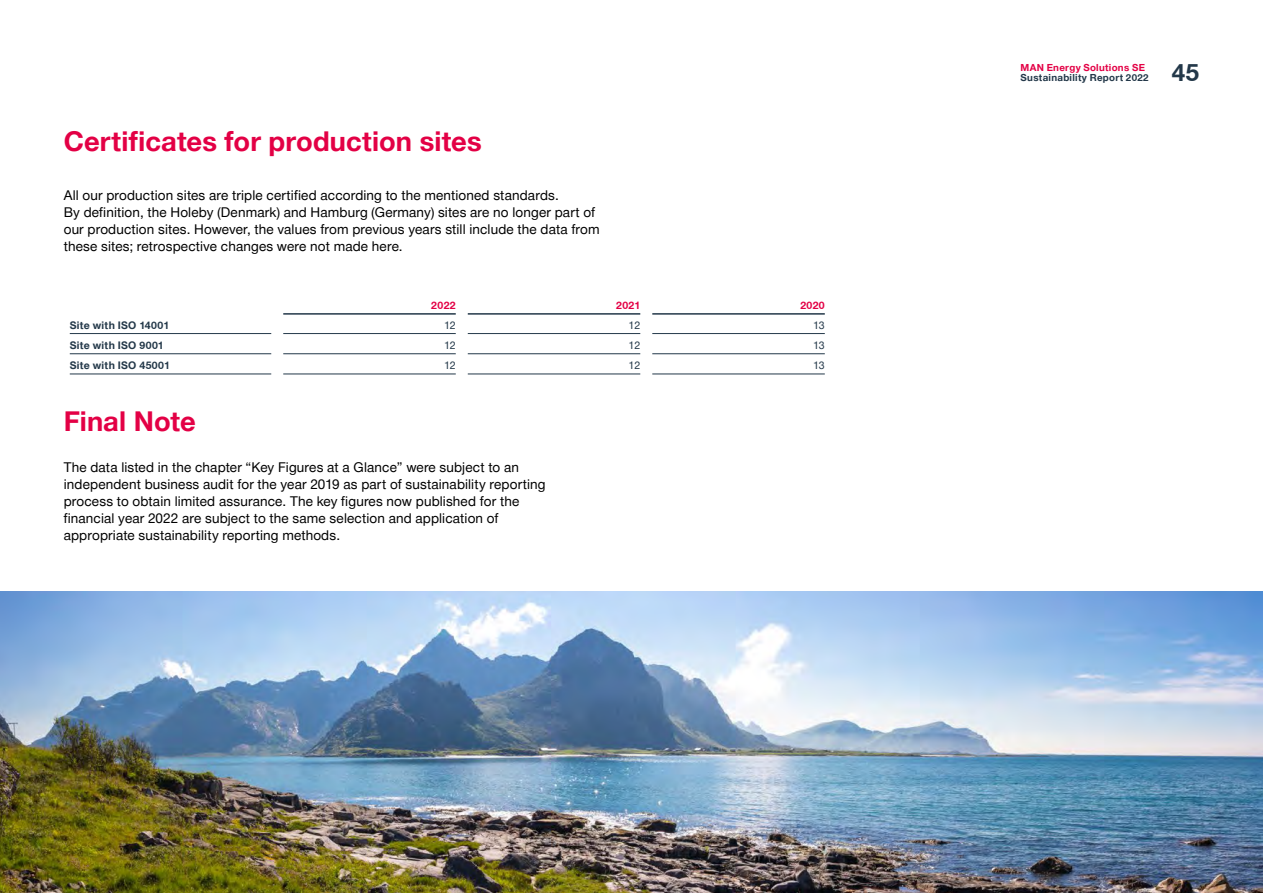
<style>
.page{position:relative;width:1263px;height:893px;background:#fff}
.page>*{position:absolute;margin:0;border:0;box-sizing:border-box;transform-origin:0 0}
.t1{font:700 27.3px "Man Global";letter-spacing:.005em;color:#e30045}
.t2{font:700 24px "Man Global";color:#233849}
.t3{font:13.5px/17px "Man Global";letter-spacing:.01em;color:#000}
.t4{font:700 10.5px "Man Global";letter-spacing:.025em;color:#233849}
.t5{font:10.5px "Man Global";color:#233849}
.t6{font:700 10.5px "Man Global";letter-spacing:.035em;color:#e30045}
.t7{font:700 9.75px "Man Global";letter-spacing:.03em;color:#233849}
.t8{font:700 9.75px "Man Global";letter-spacing:.03em;color:#e30045}
</style>
<div class="page">
<hr style="left:283px;top:313px;width:173px;height:2px;background:#233849">
<hr style="left:468px;top:313px;width:172px;height:2px;background:#233849">
<hr style="left:652px;top:313px;width:173px;height:2px;background:#233849">
<hr style="left:70px;top:333px;width:201px;height:1px;background:#233849">
<hr style="left:283px;top:333px;width:173px;height:1px;background:#233849">
<hr style="left:468px;top:333px;width:172px;height:1px;background:#233849">
<hr style="left:652px;top:333px;width:173px;height:1px;background:#233849">
<hr style="left:70px;top:353px;width:201px;height:1px;background:#233849">
<hr style="left:283px;top:353px;width:173px;height:1px;background:#233849">
<hr style="left:468px;top:353px;width:172px;height:1px;background:#233849">
<hr style="left:652px;top:353px;width:173px;height:1px;background:#233849">
<hr style="left:70px;top:374px;width:201px;height:1px;background:#233849">
<hr style="left:283px;top:374px;width:173px;height:1px;background:#233849">
<hr style="left:468px;top:374px;width:172px;height:1px;background:#233849">
<hr style="left:652px;top:374px;width:173px;height:1px;background:#233849">
<img style="left:0;top:592px;width:1263px;height:301px">
<h1 class="t1" style="left:64px;top:126px;width:419px">Certificates for production sites</h1>
<p class="t3" style="left:64px;top:187px;width:537px">All our production sites are triple certified according to the mentioned standards.<br>By definition, the Holeby (Denmark) and Hamburg (Germany) sites are no longer part of our production sites. However, the values from previous years still include the data from these sites; retrospective changes were not made here.</p>
<p class="t6" style="left:431px;top:299px;width:26px">2022</p>
<p class="t6" style="left:616px;top:299px;width:26px">2021</p>
<p class="t6" style="left:800px;top:299px;width:26px">2020</p>
<p class="t4" style="left:70px;top:319px;width:101px">Site with ISO 14001</p>
<p class="t5" style="left:444px;top:319px;width:13px">12</p>
<p class="t5" style="left:629px;top:319px;width:13px">12</p>
<p class="t5" style="left:813px;top:319px;width:13px">13</p>
<p class="t4" style="left:70px;top:339px;width:95px">Site with ISO 9001</p>
<p class="t5" style="left:444px;top:339px;width:13px">12</p>
<p class="t5" style="left:629px;top:339px;width:13px">12</p>
<p class="t5" style="left:813px;top:339px;width:13px">13</p>
<p class="t4" style="left:70px;top:360px;width:102px">Site with ISO 45001</p>
<p class="t5" style="left:444px;top:360px;width:13px">12</p>
<p class="t5" style="left:629px;top:360px;width:13px">12</p>
<p class="t5" style="left:813px;top:360px;width:13px">13</p>
<h1 class="t1" style="left:64px;top:405px;width:134px">Final Note</h1>
<p class="t3" style="left:64px;top:459px;width:483px">The data listed in the chapter “Key Figures at a Glance” were subject to an independent business audit for the year 2019 as part of sustainability reporting process to obtain limited assurance. The key figures now published for the financial year 2022 are subject to the same selection and application of appropriate sustainability reporting methods.</p>
<p class="t8" style="left:1020px;top:62px;width:126px">MAN Energy Solutions SE</p>
<p class="t7" style="left:1020px;top:72px;width:130px">Sustainability Report 2022</p>
<h2 class="t2" style="left:1172px;top:59px;width:29px">45</h2>
</div>
